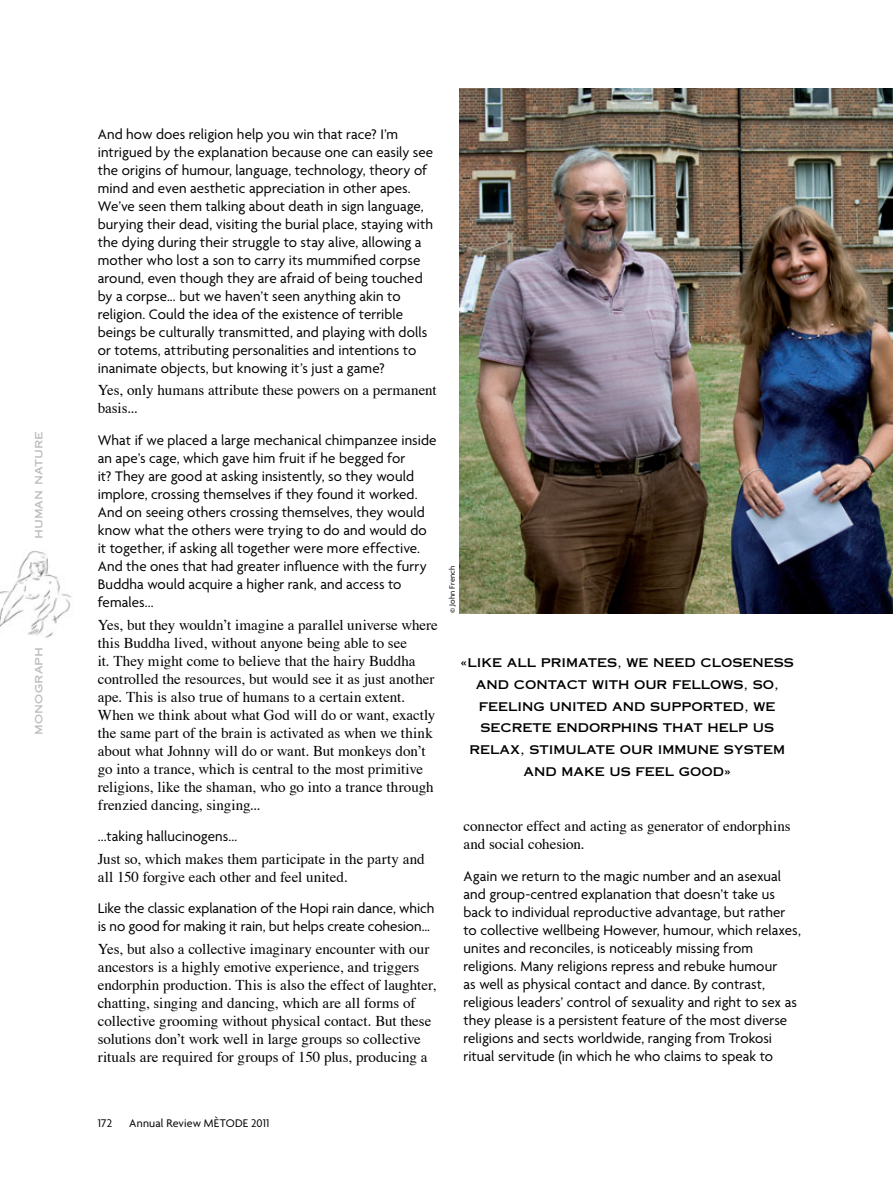
<style>
.page{position:relative;width:893px;height:1191px;background:#fff}
.page>*{position:absolute;margin:0;border:0;box-sizing:border-box;transform-origin:0 0}
.t1{font:15px/18px "Agenda";letter-spacing:.005em;color:#000}
.t2{font:15px/18px "Times";color:#000}
.t3{font:12px/21.8px "Copperplate Thirty One AB";color:#000;text-align:center}
.t4{font:12px "Agenda";letter-spacing:.015em;color:#000}
.t5{font:12px "Copperplate Thirty One AB";letter-spacing:.005em;color:#bcbdc0}
.t6{font:8.25px "Agenda";letter-spacing:.025em;color:#000}
</style>
<div class="page">
<img style="left:0;top:550px;width:72px;height:88px">
<img style="left:459px;top:88px;width:434px;height:525px">
<p class="t5" style="left:31px;top:539px;width:109px;rotate:-90deg">human nature</p>
<p class="t5" style="left:31px;top:734px;width:89px;rotate:-90deg">monograph</p>
<p class="t1" style="left:98px;top:126px;width:337px">And how does religion help you win that race? I’m intrigued by the explanation because one can easily see the origins of humour, language, technology, theory of mind and even aesthetic appreciation in other apes.<br>We’ve seen them talking about death in sign language, burying their dead, visiting the burial place, staying with the dying during their struggle to stay alive, allowing a mother who lost a son to carry its mummified corpse around, even though they are afraid of being touched by a corpse... but we haven’t seen anything akin to religion. Could the idea of the existence of terrible beings be culturally transmitted, and playing with dolls or totems, attributing personalities and intentions to inanimate objects, but knowing it’s just a game?</p>
<p class="t2" style="left:98px;top:383px;width:340px">Yes, only humans attribute these powers on a permanent basis...</p>
<p class="t1" style="left:98px;top:432px;width:340px">What if we placed a large mechanical chimpanzee inside an ape’s cage, which gave him fruit if he begged for<br>it? They are good at asking insistently, so they would implore, crossing themselves if they found it worked.<br>And on seeing others crossing themselves, they would know what the others were trying to do and would do it together, if asking all together were more effective.<br>And the ones that had greater influence with the furry Buddha would acquire a higher rank, and access to females...</p>
<p class="t2" style="left:98px;top:617px;width:342px">Yes, but they wouldn’t imagine a parallel universe where this Buddha lived, without anyone being able to see<br>it. They might come to believe that the hairy Buddha controlled the resources, but would see it as just another ape. This is also true of humans to a certain extent.<br>When we think about what God will do or want, exactly the same part of the brain is activated as when we think about what Johnny will do or want. But monkeys don’t go into a trance, which is central to the most primitive religions, like the shaman, who go into a trance through frenzied dancing, singing...</p>
<p class="t1" style="left:98px;top:828px;width:141px">...taking hallucinogens...</p>
<p class="t2" style="left:98px;top:851px;width:328px">Just so, which makes them participate in the party and all 150 forgive each other and feel united.</p>
<p class="t1" style="left:98px;top:900px;width:338px">Like the classic explanation of the Hopi rain dance, which is no good for making it rain, but helps create cohesion...</p>
<p class="t2" style="left:98px;top:940px;width:340px">Yes, but also a collective imaginary encounter with our ancestors is a highly emotive experience, and triggers endorphin production. This is also the effect of laughter, chatting, singing and dancing, which are all forms of collective grooming without physical contact. But these solutions don’t work well in large groups so collective rituals are required for groups of 150 plus, producing a</p>
<p class="t6" style="left:449px;top:613px;width:49px;rotate:-90deg">© John French</p>
<p class="t3" style="left:461px;top:652px;width:335px">«LIKE ALL PRIMATES, WE NEED CLOSENESS<br>AND CONTACT WITH OUR FELLOWS, SO,<br>FEELING UNITED AND SUPPORTED, WE<br>SECRETE ENDORPHINS THAT HELP US<br>RELAX, STIMULATE OUR IMMUNE SYSTEM<br>AND MAKE US FEEL GOOD»</p>
<p class="t2" style="left:463px;top:818px;width:329px">connector effect and acting as generator of endorphins and social cohesion.</p>
<p class="t1" style="left:463px;top:868px;width:339px">Again we return to the magic number and an asexual and group-centred explanation that doesn’t take us back to individual reproductive advantage, but rather to collective wellbeing However, humour, which relaxes, unites and reconciles, is noticeably missing from religions. Many religions repress and rebuke humour<br>as well as physical contact and dance. By contrast, religious leaders’ control of sexuality and right to sex as they please is a persistent feature of the most diverse religions and sects worldwide, ranging from Trokosi ritual servitude (in which he who claims to speak to</p>
<p class="t4" style="left:98px;top:1118px;width:16px">172</p>
<p class="t4" style="left:129px;top:1118px;width:142px">Annual Review MÈTODE 2011</p>
</div>
